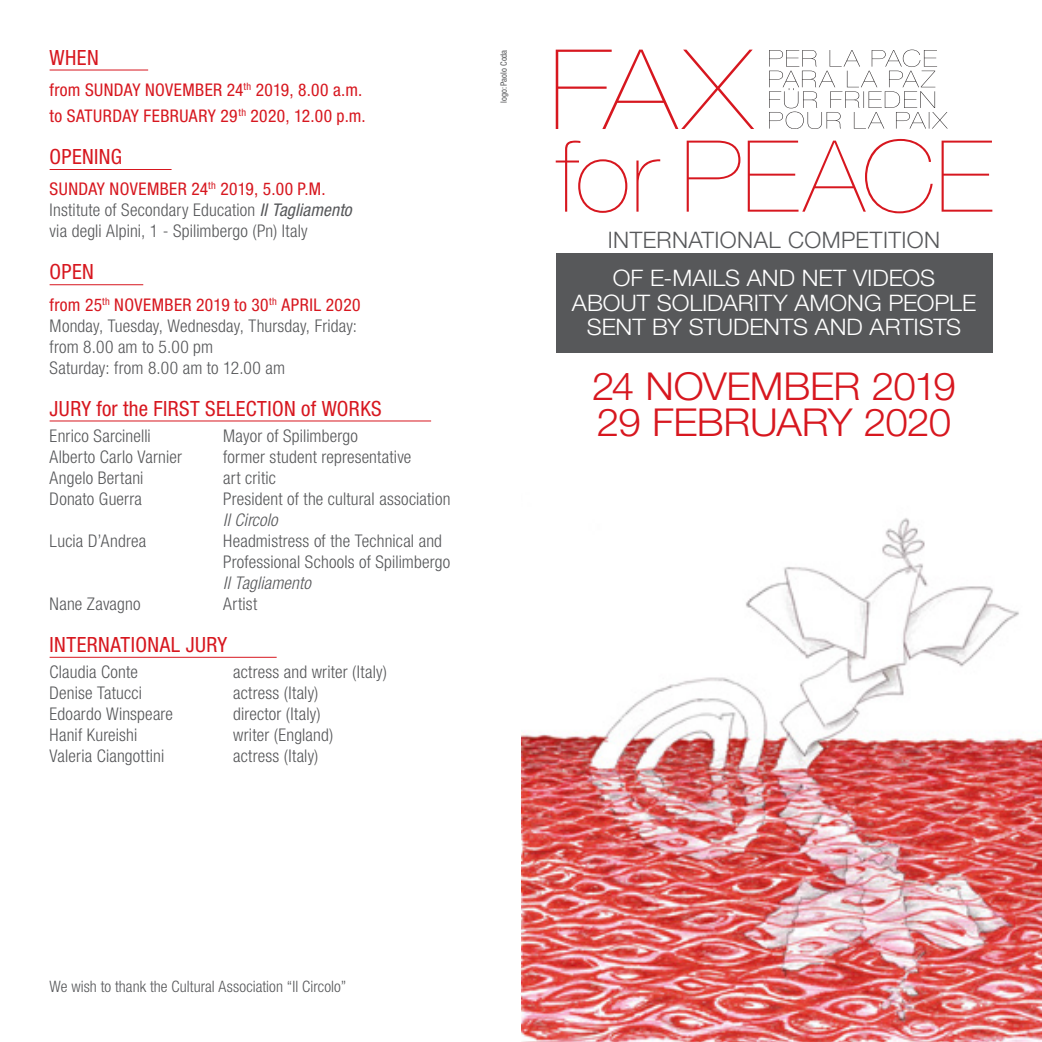
<style>
.page{position:relative;width:1042px;height:1042px;background:#fff}
.page>*{position:absolute;margin:0;border:0;box-sizing:border-box;transform-origin:0 0}
.t1{font:300 38.5px/36.8px "Helvetica Neue LT Std";letter-spacing:-.015em;color:#d7171f;scale:1.05 1}
.t2{font:300 22.75px/24.5px "Helvetica Neue LT Std";color:#fff;text-align:center;scale:1.05 1}
.t3{font:300 22.75px "Helvetica Neue LT Std";letter-spacing:.02em;color:#57585a}
.t4{font:condensed 21px "Helvetica Neue LT Std";letter-spacing:.015em;color:#d7171f}
.t5{font:300 condensed 17.5px/21px "Helvetica Neue LT Std";letter-spacing:.01em;color:#57585a}
.t6{font:condensed 17.5px/26.2px "Helvetica Neue LT Std";letter-spacing:.025em;color:#d7171f}
.t7{font:italic 300 condensed 17.5px "Helvetica Neue LT Std";letter-spacing:.01em;color:#57585a}
.t8{font:300 condensed 15.75px "Helvetica Neue LT Std";letter-spacing:.005em;color:#57585a}
.t9{font:condensed 8.75px "Helvetica Neue LT Std";color:#57585a}
.s1{font-weight:400;color:#d7171f}
.s2{font-weight:400;font-style:italic}
</style>
<div class="page">
<img style="left:521px;top:518px;width:521px;height:524px">
<svg style="left:769px;top:50px;width:178px;height:79px"></svg>
<svg style="left:556px;top:50px;width:198px;height:79px"></svg>
<svg style="left:556px;top:139px;width:436px;height:74px"></svg>
<div style="left:556px;top:253px;width:436px;height:99px;background:#57585a"></div>
<hr style="left:50px;top:70px;width:98px;height:1px;background:#d7171f">
<hr style="left:50px;top:169px;width:122px;height:1px;background:#d7171f">
<hr style="left:50px;top:284px;width:93px;height:1px;background:#d7171f">
<hr style="left:50px;top:420px;width:381px;height:1px;background:#d7171f">
<hr style="left:50px;top:657px;width:227px;height:1px;background:#d7171f">
<p class="t4" style="left:50px;top:45px;width:51px">WHEN</p>
<p class="t6" style="left:50px;top:76px;width:318px">from SUNDAY NOVEMBER 24<sup>th</sup> 2019, 8.00 a.m. to SATURDAY FEBRUARY 29<sup>th</sup> 2020, 12.00 p.m.</p>
<p class="t4" style="left:50px;top:144px;width:74px">OPENING</p>
<p class="t5" style="left:50px;top:178px;width:304px"><span class="s1">SUNDAY NOVEMBER 24</span><sup>th</sup> <span class="s1">2019, 5.00 P.M.<br></span>Institute of Secondary Education <span class="s2">Il Tagliamento </span>via degli Alpini, 1 - Spilimbergo (Pn) Italy</p>
<p class="t4" style="left:50px;top:260px;width:46px">OPEN</p>
<p class="t5" style="left:50px;top:294px;width:312px"><span class="s1">from 25</span><sup>th</sup> <span class="s1">NOVEMBER 2019 to 30</span><sup>th</sup> <span class="s1">APRIL 2020<br></span>Monday, Tuesday, Wednesday, Thursday, Friday: from 8.00 am to 5.00 pm<br>Saturday: from 8.00 am to 12.00 am</p>
<p class="t4" style="left:50px;top:396px;width:334px">JURY for the FIRST SELECTION of WORKS</p>
<p class="t5" style="left:50px;top:425px;width:103px">Enrico Sarcinelli</p>
<p class="t5" style="left:223px;top:425px;width:136px">Mayor of Spilimbergo</p>
<p class="t5" style="left:50px;top:446px;width:134px">Alberto Carlo Varnier</p>
<p class="t5" style="left:223px;top:446px;width:190px">former student representative</p>
<p class="t5" style="left:50px;top:467px;width:95px">Angelo Bertani</p>
<p class="t5" style="left:223px;top:467px;width:54px">art critic</p>
<p class="t5" style="left:50px;top:488px;width:94px">Donato Guerra</p>
<p class="t5" style="left:223px;top:488px;width:229px">President of the cultural association</p>
<p class="t7" style="left:223px;top:510px;width:56px">Il Circolo</p>
<p class="t5" style="left:50px;top:530px;width:98px">Lucia D’Andrea</p>
<p class="t5" style="left:223px;top:530px;width:228px">Headmistress of the Technical and<br>Professional Schools of Spilimbergo</p>
<p class="t7" style="left:223px;top:573px;width:89px">Il Tagliamento</p>
<p class="t5" style="left:50px;top:593px;width:92px">Nane Zavagno</p>
<p class="t5" style="left:223px;top:593px;width:35px">Artist</p>
<p class="t4" style="left:50px;top:632px;width:179px">INTERNATIONAL JURY</p>
<p class="t5" style="left:50px;top:661px;width:90px">Claudia Conte</p>
<p class="t5" style="left:233px;top:661px;width:155px">actress and writer (Italy)</p>
<p class="t5" style="left:50px;top:682px;width:94px">Denise Tatucci</p>
<p class="t5" style="left:233px;top:682px;width:87px">actress (Italy)</p>
<p class="t5" style="left:50px;top:703px;width:125px">Edoardo Winspeare</p>
<p class="t5" style="left:233px;top:703px;width:89px">director (Italy)</p>
<p class="t5" style="left:50px;top:724px;width:89px">Hanif Kureishi</p>
<p class="t5" style="left:233px;top:724px;width:102px">writer (England)</p>
<p class="t5" style="left:50px;top:745px;width:116px">Valeria Ciangottini</p>
<p class="t5" style="left:233px;top:745px;width:87px">actress (Italy)</p>
<p class="t9" style="left:498px;top:103px;width:55px;rotate:-90deg">logo: Paolo Coda</p>
<h2 class="t3" style="left:608px;top:226px;width:334px">INTERNATIONAL COMPETITION</h2>
<h2 class="t2" style="left:572px;top:265px;width:386px">OF E-MAILS AND NET VIDEOS<br>ABOUT SOLIDARITY AMONG PEOPLE<br>SENT BY STUDENTS AND ARTISTS</h2>
<h1 class="t1" style="left:592px;top:367px;width:348px">24 NOVEMBER 2019<br>29 FEBRUARY 2020</h1>
<p class="t8" style="left:50px;top:978px;width:298px">We wish to thank the Cultural Association “Il Circolo”</p>
</div>
